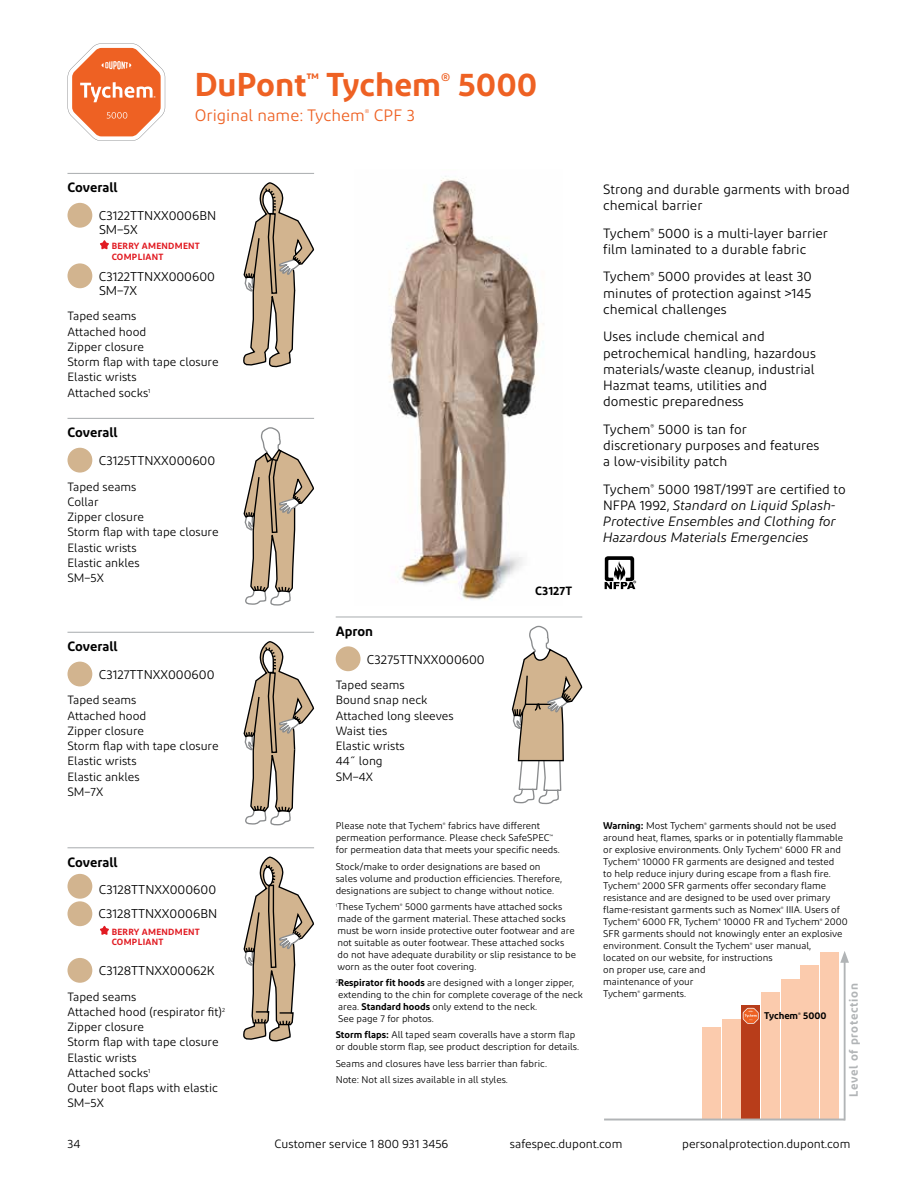
<style>
.page{position:relative;width:918px;height:1188px;background:#fff}
.page>*{position:absolute;margin:0;border:0;box-sizing:border-box;transform-origin:0 0}
.t1{font:600 33px "Diodrum";color:#ee6123}
.t2{font:16.5px "Diodrum";color:#ee6123}
.t3{font:13.5px/16.2px "Diodrum";color:#000}
.t4{font:italic 13.5px/16.2px "Diodrum";color:#000}
.t5{font:600 13.5px "Diodrum";color:#000}
.t6{font:12.75px/14.2px "Diodrum";color:#000}
.t7{font:12px/15.3px "Diodrum";color:#000}
.t8{font:600 12px "Diodrum";letter-spacing:.05em;color:#b1b4b6}
.t9{font:600 12px "Diodrum";color:#000}
.t10{font:9.75px/12px "Diodrum";color:#000}
.t11{font:600 9.75px "Diodrum";color:#000}
.t12{font:600 9px/10.5px "Diodrum";letter-spacing:.03em;color:#e11b22}
.s1{font-weight:600}
.s2{font-style:normal}
</style>
<div class="page">
<hr style="left:844px;top:960px;width:2px;height:161px;background:#b1b4b6">
<svg style="left:840px;top:951px;width:9px;height:12px"></svg>
<div style="left:702px;top:1027px;width:18px;height:92px;background:#fbcbad"></div>
<svg style="left:68px;top:43px;width:97px;height:98px"></svg>
<svg style="left:605px;top:556px;width:31px;height:33px"></svg>
<hr style="left:68px;top:173px;width:246px;height:1px;background:#b1b4b6">
<div style="left:68px;top:203px;width:24px;height:25px;background:#d2b48f;border-radius:50%"></div>
<svg style="left:100px;top:240px;width:9px;height:10px"></svg>
<div style="left:68px;top:263px;width:24px;height:25px;background:#d2b48f;border-radius:50%"></div>
<svg style="left:243px;top:182px;width:71px;height:185px"></svg>
<hr style="left:68px;top:418px;width:246px;height:1px;background:#b1b4b6">
<div style="left:68px;top:448px;width:24px;height:25px;background:#d2b48f;border-radius:50%"></div>
<svg style="left:244px;top:427px;width:70px;height:179px"></svg>
<hr style="left:68px;top:632px;width:246px;height:1px;background:#b1b4b6">
<div style="left:68px;top:662px;width:24px;height:24px;background:#d2b48f;border-radius:50%"></div>
<svg style="left:244px;top:641px;width:70px;height:184px"></svg>
<hr style="left:68px;top:847px;width:246px;height:1px;background:#b1b4b6">
<div style="left:68px;top:874px;width:24px;height:25px;background:#d2b48f;border-radius:50%"></div>
<div style="left:68px;top:901px;width:24px;height:25px;background:#d2b48f;border-radius:50%"></div>
<svg style="left:100px;top:925px;width:9px;height:10px"></svg>
<div style="left:68px;top:958px;width:24px;height:25px;background:#d2b48f;border-radius:50%"></div>
<svg style="left:243px;top:857px;width:71px;height:184px"></svg>
<hr style="left:336px;top:616px;width:246px;height:2px;background:#b1b4b6">
<div style="left:336px;top:646px;width:25px;height:25px;background:#d2b48f;border-radius:50%"></div>
<svg style="left:512px;top:626px;width:70px;height:178px"></svg>
<img style="left:389px;top:176px;width:155px;height:424px">
<div style="left:742px;top:1006px;width:18px;height:114px;background:#b83d1a"></div>
<div style="left:722px;top:1019px;width:18px;height:100px;background:#fbcbad"></div>
<div style="left:761px;top:992px;width:19px;height:127px;background:#fbcbad"></div>
<div style="left:781px;top:979px;width:18px;height:140px;background:#fbcbad"></div>
<div style="left:820px;top:952px;width:19px;height:167px;background:#fbcbad"></div>
<div style="left:801px;top:965px;width:18px;height:154px;background:#fbcbad"></div>
<hr style="left:604px;top:1119px;width:241px;height:1px;background:#b1b4b6">
<svg style="left:743px;top:1008px;width:16px;height:16px"></svg>
<h1 class="t1" style="left:195px;top:63px;width:344px">DuPont<sup>™</sup> Tychem<sup>®</sup> 5000</h1>
<h2 class="t2" style="left:195px;top:105px;width:222px">Original name: Tychem<sup>®</sup> CPF 3</h2>
<h3 class="t5" style="left:68px;top:179px;width:52px">Coverall</h3>
<h3 class="t6" style="left:99px;top:208px;width:119px">C3122TTNXX0006BN<br>SM–5X</h3>
<p class="t12" style="left:112px;top:241px;width:90px">BERRY AMENDMENT<br>COMPLIANT</p>
<h3 class="t6" style="left:99px;top:269px;width:118px">C3122TTNXX000600<br>SM–7X</h3>
<p class="t7" style="left:68px;top:308px;width:153px">Taped seams<br>Attached hood<br>Zipper closure<br>Storm flap with tape closure<br>Elastic wrists<br>Attached socks<sup>1</sup></p>
<h3 class="t5" style="left:68px;top:424px;width:52px">Coverall</h3>
<h3 class="t6" style="left:99px;top:453px;width:118px">C3125TTNXX000600</h3>
<p class="t7" style="left:68px;top:479px;width:153px">Taped seams<br>Collar<br>Zipper closure<br>Storm flap with tape closure<br>Elastic wrists<br>Elastic ankles<br>SM–5X</p>
<h3 class="t5" style="left:68px;top:638px;width:52px">Coverall</h3>
<h3 class="t6" style="left:99px;top:667px;width:117px">C3127TTNXX000600</h3>
<p class="t7" style="left:68px;top:692px;width:153px">Taped seams<br>Attached hood<br>Zipper closure<br>Storm flap with tape closure<br>Elastic wrists<br>Elastic ankles<br>SM–7X</p>
<h3 class="t5" style="left:68px;top:853px;width:52px">Coverall</h3>
<h3 class="t6" style="left:99px;top:878px;width:120px;line-height:23.1px">C3128TTNXX000600<br>C3128TTNXX0006BN</h3>
<p class="t12" style="left:112px;top:926px;width:90px">BERRY AMENDMENT<br>COMPLIANT</p>
<h3 class="t6" style="left:99px;top:963px;width:118px">C3128TTNXX00062K</h3>
<p class="t7" style="left:68px;top:989px;width:159px">Taped seams<br>Attached hood (respirator fit)<sup>2<br></sup>Zipper closure<br>Storm flap with tape closure<br>Elastic wrists<br>Attached socks<sup>1<br></sup>Outer boot flaps with elastic<br>SM–5X</p>
<h3 class="t5" style="left:336px;top:622px;width:39px">Apron</h3>
<h3 class="t6" style="left:367px;top:652px;width:119px">C3275TTNXX000600</h3>
<p class="t7" style="left:336px;top:677px;width:120px">Taped seams<br>Bound snap neck<br>Attached long sleeves<br>Waist ties<br>Elastic wrists<br>44˝ long<br>SM–4X</p>
<p class="t9" style="left:535px;top:583px;width:38px">C3127T</p>
<p class="t10" style="left:336px;top:820px;width:226px">Please note that Tychem<sup>®</sup> fabrics have different permeation performance. Please check SafeSPEC<sup>™ </sup>for permeation data that meets your specific needs.</p>
<p class="t10" style="left:336px;top:860px;width:228px">Stock/make to order designations are based on sales volume and production efficiencies. Therefore, designations are subject to change without notice.</p>
<p class="t10" style="left:336px;top:900px;width:242px"><sup>1</sup>These Tychem<sup>®</sup> 5000 garments have attached socks made of the garment material. These attached socks must be worn inside protective outer footwear and are not suitable as outer footwear. These attached socks<br>do not have adequate durability or slip resistance to be worn as the outer foot covering.</p>
<p class="t10" style="left:336px;top:977px;width:249px"><sup>2</sup><span class="s1">Respirator fit hoods</span> are designed with a longer zipper, extending to the chin for complete coverage of the neck area. <span class="s1">Standard hoods</span> only extend to the neck.<br>See page 7 for photos.</p>
<p class="t10" style="left:336px;top:1029px;width:245px"><span class="s1">Storm flaps:</span> All taped seam coveralls have a storm flap or double storm flap, see product description for details.</p>
<p class="t10" style="left:336px;top:1055px;width:213px;line-height:16.4px">Seams and closures have less barrier than fabric.<br>Note: Not all sizes available in all styles.</p>
<h3 class="t3" style="left:603px;top:181px;width:248px">Strong and durable garments with broad chemical barrier</h3>
<h3 class="t3" style="left:603px;top:225px;width:226px">Tychem<sup>®</sup> 5000 is a multi-layer barrier film laminated to a durable fabric</h3>
<h3 class="t3" style="left:603px;top:268px;width:210px;text-align:justify">Tychem<sup>®</sup> 5000 provides at least 30 minutes of protection against &gt;145 chemical challenges</h3>
<h3 class="t3" style="left:603px;top:328px;width:214px">Uses include chemical and petrochemical handling, hazardous materials/waste cleanup, industrial<br>Hazmat teams, utilities and domestic preparedness</h3>
<h3 class="t3" style="left:603px;top:421px;width:218px">Tychem<sup>®</sup> 5000 is tan for discretionary purposes and features a low-visibility patch</h3>
<h3 class="t4" style="left:603px;top:481px;width:244px"><span class="s2">Tychem</span><sup>®</sup> <span class="s2">5000 198T/199T are certified to NFPA 1992,</span> Standard on Liquid Splash-Protective Ensembles and Clothing for Hazardous Materials Emergencies</h3>
<p class="t10" style="left:603px;top:820px;width:246px"><span class="s1">Warning:</span> Most Tychem<sup>®</sup> garments should not be used around heat, flames, sparks or in potentially flammable or explosive environments. Only Tychem<sup>®</sup> 6000 FR and Tychem<sup>®</sup> 10000 FR garments are designed and tested<br>to help reduce injury during escape from a flash fire.<br>Tychem<sup>®</sup> 2000 SFR garments offer secondary flame resistance and are designed to be used over primary flame-resistant garments such as Nomex<sup>®</sup> IIIA. Users of Tychem<sup>®</sup> 6000 FR, Tychem<sup>®</sup> 10000 FR and Tychem<sup>®</sup> 2000<br>SFR garments should not knowingly enter an explosive environment. Consult the Tychem<sup>®</sup> user manual,<br>located on our website, for instructions<br>on proper use, care and<br>maintenance of your<br>Tychem<sup>®</sup> garments.</p>
<p class="t8" style="left:846px;top:1097px;width:115px;rotate:-90deg">Level of protection</p>
<p class="t11" style="left:764px;top:1010px;width:64px">Tychem<sup>®</sup> 5000</p>
<p class="t7" style="left:68px;top:1135px;width:15px">34</p>
<p class="t7" style="left:274px;top:1135px;width:175px">Customer service 1 800 931 3456</p>
<p class="t7" style="left:510px;top:1135px;width:114px">safespec.dupont.com</p>
<p class="t7" style="left:682px;top:1135px;width:170px">personalprotection.dupont.com</p>
</div>
